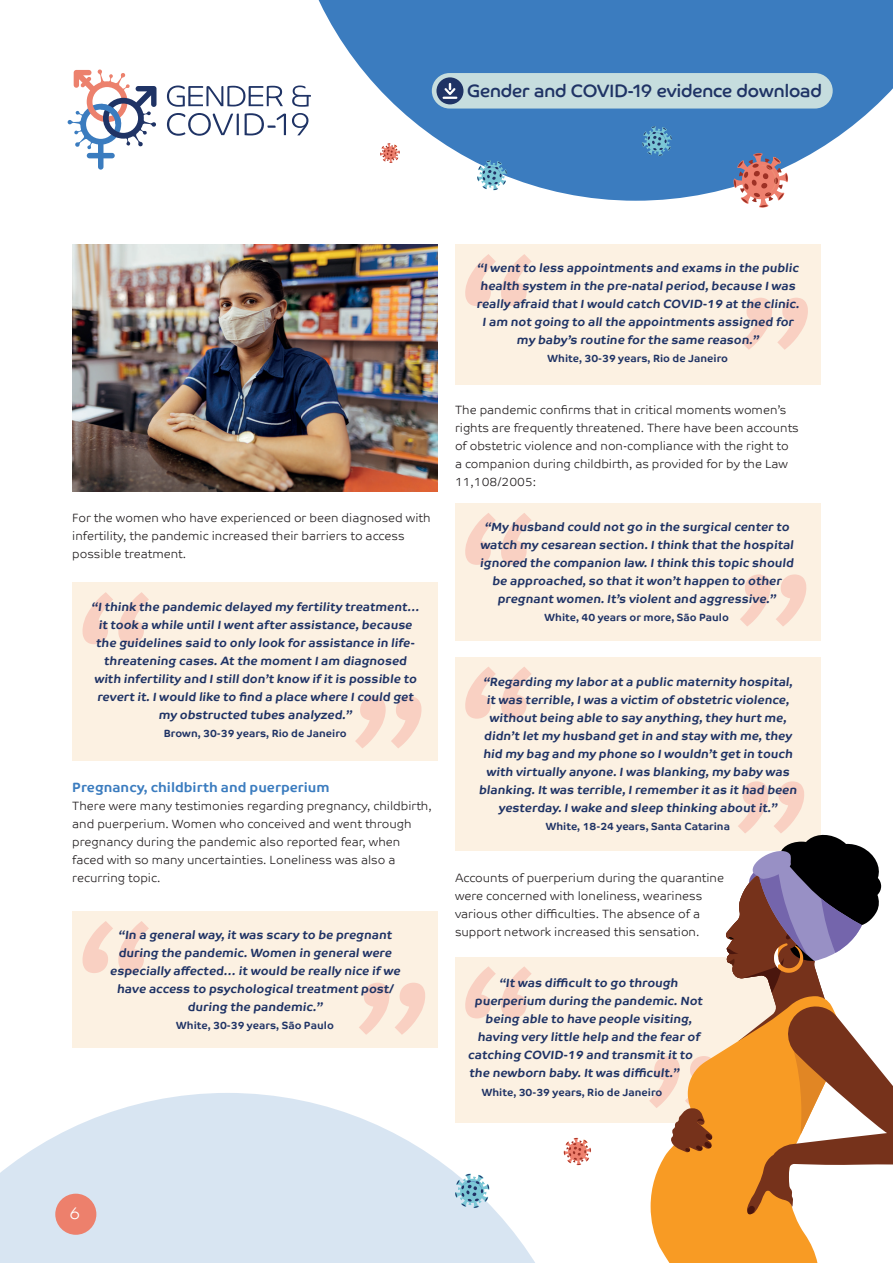
<style>
.page{position:relative;width:893px;height:1263px;background:#fff}
.page>*{position:absolute;margin:0;border:0;box-sizing:border-box;transform-origin:0 0}
.t1{font:18px "Co Headline";color:#1f3365}
.t2{font:300 16.5px "Co Headline";color:#fff}
.t3{font:700 13.5px "Co Text";color:#3b7cbf}
.t4{font:700 12px/18px "Co Text";color:#1f3365;text-align:center}
.t5{font:300 12px/18px "Co Text";color:#231f20}
.t6{font:700 10.5px "Co Text";color:#1f3365}
</style>
<div class="page">
<svg style="left:285px;top:0;width:608px;height:201px;fill:#3b7cbf"></svg>
<svg style="left:733px;top:153px;width:55px;height:55px"></svg>
<svg style="left:380px;top:143px;width:20px;height:20px"></svg>
<svg style="left:642px;top:126px;width:30px;height:30px"></svg>
<svg style="left:477px;top:160px;width:30px;height:30px"></svg>
<svg style="left:167px;top:86px;width:116px;height:21px"></svg>
<svg style="left:292px;top:86px;width:19px;height:21px"></svg>
<svg style="left:167px;top:113px;width:72px;height:23px"></svg>
<svg style="left:245px;top:113px;width:41px;height:22px"></svg>
<svg style="left:292px;top:113px;width:16px;height:22px"></svg>
<svg style="left:67px;top:69px;width:89px;height:101px"></svg>
<div style="left:432px;top:73px;width:401px;height:36px;background:#c6ddde;border-radius:18px"></div>
<div style="left:436px;top:77px;width:27px;height:27px;background:#1f3365;border-radius:50%"></div>
<svg style="left:442px;top:83px;width:16px;height:16px"></svg>
<svg style="left:0;top:1093px;width:579px;height:170px;fill:#d8e5f2"></svg>
<div style="left:55px;top:1194px;width:41px;height:41px;background:#ed806c;border-radius:50%"></div>
<div style="left:72px;top:583px;width:366px;height:178px;background:#fcf1e2"></div>
<svg style="left:82px;top:592px;width:67px;height:52px"></svg>
<svg style="left:355px;top:696px;width:67px;height:52px"></svg>
<img style="left:72px;top:244px;width:366px;height:247px">
<div style="left:72px;top:911px;width:366px;height:136px;background:#fcf1e2"></div>
<svg style="left:82px;top:921px;width:67px;height:52px"></svg>
<svg style="left:359px;top:983px;width:66px;height:52px"></svg>
<div style="left:455px;top:503px;width:366px;height:137px;background:#fcf1e2"></div>
<svg style="left:465px;top:513px;width:66px;height:52px"></svg>
<svg style="left:740px;top:574px;width:66px;height:52px"></svg>
<div style="left:455px;top:657px;width:366px;height:193px;background:#fcf1e2"></div>
<svg style="left:465px;top:667px;width:66px;height:52px"></svg>
<div style="left:455px;top:957px;width:329px;height:166px;background:#fcf1e2"></div>
<svg style="left:465px;top:966px;width:67px;height:52px"></svg>
<div style="left:455px;top:244px;width:366px;height:141px;background:#fcf1e2"></div>
<svg style="left:465px;top:254px;width:67px;height:52px"></svg>
<svg style="left:742px;top:298px;width:66px;height:52px"></svg>
<svg style="left:455px;top:1173px;width:34px;height:35px"></svg>
<svg style="left:564px;top:1138px;width:27px;height:27px"></svg>
<svg style="left:651px;top:1049px;width:167px;height:214px;background:#f8a53b"></svg>
<svg style="left:649px;top:1056px;width:67px;height:97px"></svg>
<svg style="left:725px;top:781px;width:168px;height:434px"></svg>
<h1 class="t1" style="left:467px;top:81px;width:356px">Gender and COVID-19 evidence download</h1>
<p class="t5" style="left:72px;top:509px;width:360px">For the women who have experienced or been diagnosed with infertility, the pandemic increased their barriers to access possible treatment.</p>
<p class="t4" style="left:91px;top:597px;width:332px">“Ithink the pandemic delayed my fertility treatment… it took a while untilIwent after assistance,because the guidelines said to only look for assistance in life&shy;threatening cases.At the moment Iam diagnosed with infertility and Istilldon’t know if it is possible to revert it.Iwould like to find a place where Icould get my obstructed tubes analyzed.”</p>
<p class="t6" style="left:164px;top:727px;width:185px">Brown, 30-39 years, Rio de Janeiro</p>
<p class="t3" style="left:72px;top:779px;width:259px">Pregnancy, childbirth and puerperium</p>
<p class="t5" style="left:72px;top:797px;width:361px">There were many testimonies regarding pregnancy, childbirth, and puerperium. Women who conceived and went through pregnancy during the pandemic also reported fear, when faced with so many uncertainties. Loneliness was also a recurring topic.</p>
<p class="t4" style="left:110px;top:926px;width:295px">“In a generalway,it was scary to be pregnant during the pandemic.Women in generalwere especially affected… it would be really nice if we have access to psychologicaltreatment post/ during the pandemic.”</p>
<p class="t6" style="left:176px;top:1019px;width:159px">White, 30-39 years, São Paulo</p>
<p class="t4" style="left:476px;top:259px;width:327px">“Iwent to less appointments and exams in the public health system in the pre-natalperiod,because Iwas really afraid that Iwould catch COVID-19 at the clinic.<br>Iam not going to allthe appointments assigned for my baby’s routine for the same reason.”</p>
<p class="t6" style="left:548px;top:352px;width:182px">White, 30-39 years, Rio de Janeiro</p>
<p class="t5" style="left:455px;top:401px;width:345px">The pandemic confirms that in critical moments women’s rights are frequently threatened. There have been accounts of obstetric violence and non-compliance with the right to<br>a companion during childbirth, as provided for by the Law 11,108/2005:</p>
<p class="t4" style="left:480px;top:517px;width:318px">“My husband could not go in the surgicalcenter to watch my cesarean section.Ithink that the hospital ignored the companion law.Ithink this topic should be approached,so that it won’t happen to other pregnant women.It’s violent and aggressive.”</p>
<p class="t6" style="left:545px;top:611px;width:186px">White, 40 years or more, São Paulo</p>
<p class="t4" style="left:479px;top:673px;width:322px">“Regarding my labor at a public maternity hospital, it was terrible,Iwas a victim of obstetric violence, without being able to say anything,they hurt me, didn’t let my husband get in and stay with me,they hid my bag and my phone so Iwouldn’t get in touch with virtually anyone.Iwas blanking,my baby was blanking.It was terrible,Iremember it as it had been yesterday.Iwake and sleep thinking about it.”</p>
<p class="t6" style="left:546px;top:820px;width:186px">White, 18-24 years, Santa Catarina</p>
<p class="t5" style="left:455px;top:869px;width:271px">Accounts of puerperium during the quarantine were concerned with loneliness, weariness various other difficulties. The absence of a support network increased this sensation.</p>
<p class="t4" style="left:499px;top:974px;width:183px">“It was difficult to go through</p>
<p class="t4" style="left:475px;top:992px;width:232px">puerperium during the pandemic.Not</p>
<p class="t4" style="left:485px;top:1010px;width:211px">being able to have people visiting,</p>
<p class="t4" style="left:477px;top:1028px;width:227px">having very little help and the fear of</p>
<p class="t4" style="left:468px;top:1046px;width:229px">catching COVID-19 and transmit it to</p>
<p class="t4" style="left:469px;top:1064px;width:214px">the newborn baby.It was difficult.”</p>
<p class="t6" style="left:482px;top:1086px;width:182px">White, 30-39 years, Rio de Janeiro</p>
<h2 class="t2" style="left:70px;top:1203px;width:12px">6</h2>
</div>
